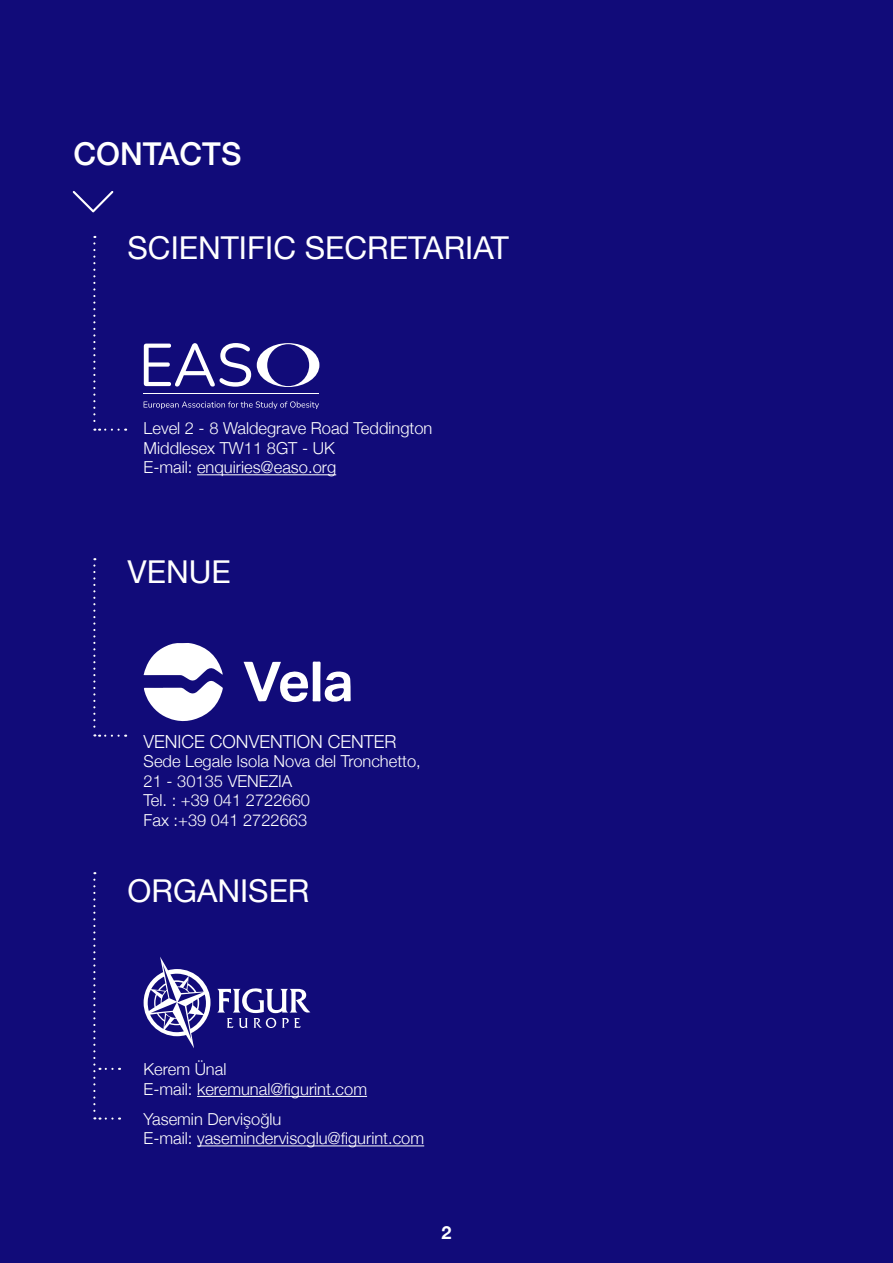
<style>
.page{position:relative;width:893px;height:1263px;background:#110b79}
.page>*{position:absolute;margin:0;border:0;box-sizing:border-box;transform-origin:0 0}
.t1{font:31.5px "Helvetica Neue";color:#fff}
.t2{font:500 31.5px "Helvetica Neue";color:#fff}
.t3{font:300 18px "Helvetica Neue";color:#fff}
.t4{font:700 18px "Helvetica Neue";color:#fff}
.t5{font:300 16.5px/19.5px "Helvetica Neue";color:#fff}
</style>
<div class="page">
<svg style="left:72px;top:191px;width:42px;height:22px"></svg>
<hr style="left:197px;top:474px;width:139px;height:1px;background:#fff">
<svg style="left:93px;top:236px;width:26px;height:195px"></svg>
<svg style="left:93px;top:558px;width:26px;height:179px"></svg>
<hr style="left:197px;top:1145px;width:227px;height:1px;background:#fff">
<hr style="left:197px;top:1096px;width:170px;height:1px;background:#fff">
<svg style="left:93px;top:880px;width:20px;height:240px"></svg>
<svg style="left:144px;top:957px;width:66px;height:91px"></svg>
<svg style="left:217px;top:988px;width:93px;height:40px"></svg>
<svg style="left:144px;top:643px;width:79px;height:78px"></svg>
<svg style="left:244px;top:661px;width:107px;height:41px"></svg>
<svg style="left:257px;top:343px;width:62px;height:44px"></svg>
<svg style="left:144px;top:401px;width:175px;height:8px"></svg>
<svg style="left:144px;top:343px;width:107px;height:44px"></svg>
<hr style="left:144px;top:393px;width:175px;height:1px;background:#fff">
<h1 class="t2" style="left:73px;top:128px;width:170px">CONTACTS</h1>
<h1 class="t1" style="left:128px;top:225px;width:383px">SCIENTIFIC SECRETARIAT</h1>
<p class="t5" style="left:144px;top:417px;width:290px">Level 2 - 8 Waldegrave Road Teddington<br>Middlesex TW11 8GT - UK<br>E-mail: enquiries@easo.org</p>
<h1 class="t1" style="left:128px;top:549px;width:105px">VENUE</h1>
<p class="t3" style="left:144px;top:727px;width:254px">VENICE CONVENTION CENTER</p>
<p class="t5" style="left:144px;top:751px;width:279px">Sede Legale Isola Nova del Tronchetto,<br>21 - 30135 VENEZIA<br>Tel. : +39 041 2722660<br>Fax :+39 041 2722663</p>
<h1 class="t1" style="left:128px;top:868px;width:183px">ORGANISER</h1>
<p class="t5" style="left:144px;top:1058px;width:225px">Kerem Ünal<br>E-mail: keremunal@figurint.com</p>
<p class="t5" style="left:144px;top:1108px;width:282px">Yasemin Dervişoğlu<br>E-mail: yasemindervisoglu@figurint.com</p>
<p class="t4" style="left:441px;top:1219px;width:12px">2</p>
</div>
